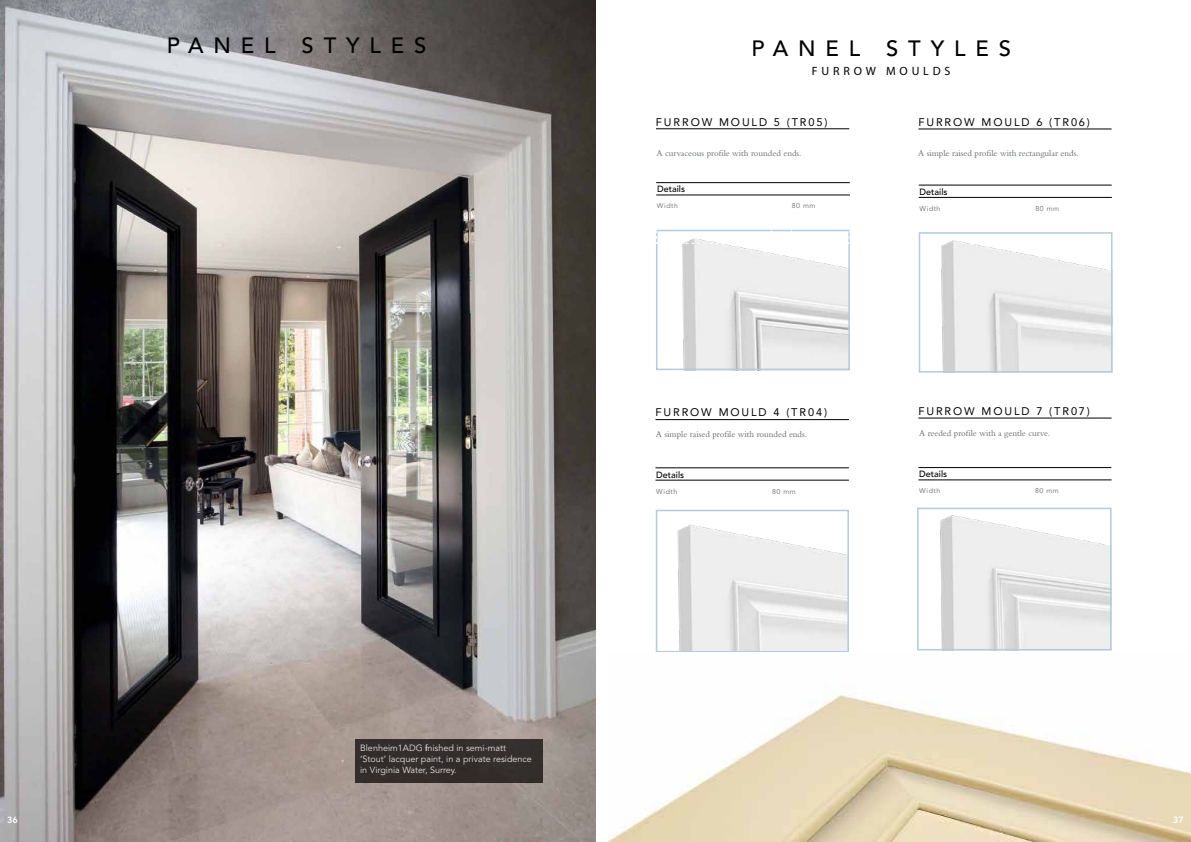
<style>
.page{position:relative;width:1191px;height:842px;background:#fff}
.page>*{position:absolute;margin:0;border:0;box-sizing:border-box;transform-origin:0 0}
.t1{font:500 22px "Avenir LT Std";letter-spacing:.45em;color:#000101}
.t2{font:12px "Myriad Pro";letter-spacing:.32em;color:#000101}
.t3{font:11px "Avenir LT Std";letter-spacing:.17em;color:#000}
.t4{font:800 11px "Avenir LT Std";color:#fff}
.t5{font:9px "Bembo Std";color:#656669}
.t6{font:9px/10.8px "Avenir LT Std";color:#fff}
.t7{font:500 9px "Avenir LT Std";color:#000}
.t8{font:800 9px "Avenir LT Std";color:#fff}
.t9{font:7px "Avenir LT Std";letter-spacing:.075em;color:#656669}
</style>
<div class="page">
<img style="left:0;top:0;width:595px;height:842px">
<div style="left:355px;top:739px;width:187px;height:44px;background:#322e2c"></div>
<img style="left:682px;top:244px;width:165px;height:123px">
<div style="left:656px;top:230px;width:194px;height:140px;border:2px solid #b2cbe0"></div>
<svg style="left:656px;top:229px;width:116px;height:15px"></svg>
<svg style="left:790px;top:229px;width:60px;height:15px"></svg>
<hr style="left:656px;top:182px;width:193px;height:1px;background:#000">
<hr style="left:656px;top:194px;width:194px;height:1px;background:#000">
<hr style="left:656px;top:128px;width:193px;height:1px;background:#000">
<hr style="left:918px;top:128px;width:193px;height:1px;background:#000">
<hr style="left:918px;top:185px;width:193px;height:1px;background:#000">
<hr style="left:918px;top:197px;width:193px;height:1px;background:#000">
<img style="left:941px;top:240px;width:168px;height:130px">
<div style="left:918px;top:232px;width:194px;height:141px;border:2px solid #b2cbe0"></div>
<svg style="left:655px;top:509px;width:100px;height:20px"></svg>
<svg style="left:771px;top:509px;width:51px;height:1px"></svg>
<hr style="left:655px;top:467px;width:194px;height:1px;background:#000">
<hr style="left:655px;top:480px;width:194px;height:1px;background:#000">
<hr style="left:655px;top:419px;width:194px;height:1px;background:#000">
<img style="left:659px;top:513px;width:187px;height:136px">
<div style="left:656px;top:510px;width:193px;height:142px;border:2px solid #b2cbe0"></div>
<svg style="left:918px;top:507px;width:100px;height:1px"></svg>
<svg style="left:1034px;top:507px;width:51px;height:1px"></svg>
<hr style="left:918px;top:467px;width:193px;height:1px;background:#000">
<hr style="left:918px;top:479px;width:193px;height:1px;background:#000">
<hr style="left:918px;top:418px;width:193px;height:1px;background:#000">
<img style="left:940px;top:515px;width:168px;height:132px">
<div style="left:917px;top:508px;width:194px;height:142px;border:2px solid #b2cbe0"></div>
<img style="left:608px;top:694px;width:583px;height:148px">
<h1 class="t1" style="left:167px;top:32px;width:261px">PANEL STYLES</h1>
<p class="t6" style="left:360px;top:743px;width:173px">Blenheim1ADG finished in semi-matt ‘Stout’ lacquer paint, in a private residence in Virginia Water, Surrey.</p>
<h1 class="t1" style="left:751px;top:35px;width:261px">PANEL STYLES</h1>
<h2 class="t2" style="left:812px;top:63px;width:140px">FURROW MOULDS</h2>
<p class="t3" style="left:656px;top:116px;width:173px">FURROW MOULD 5 (TR05)</p>
<p class="t3" style="left:918px;top:116px;width:173px">FURROW MOULD 6 (TR06)</p>
<p class="t5" style="left:656px;top:148px;width:147px">A curvaceous profile with rounded ends.</p>
<p class="t5" style="left:918px;top:148px;width:162px">A simple raised profile with rectangular ends.</p>
<p class="t7" style="left:657px;top:184px;width:29px">Details</p>
<p class="t7" style="left:919px;top:186px;width:29px">Details</p>
<p class="t9" style="left:657px;top:202px;width:23px">Width</p>
<p class="t9" style="left:791px;top:202px;width:25px">80 mm</p>
<p class="t9" style="left:919px;top:204px;width:23px">Width</p>
<p class="t9" style="left:1035px;top:204px;width:25px">80 mm</p>
<p class="t3" style="left:655px;top:406px;width:173px">FURROW MOULD 4 (TR04)</p>
<p class="t5" style="left:656px;top:429px;width:153px">A simple raised profile with rounded ends.</p>
<p class="t3" style="left:918px;top:405px;width:173px">FURROW MOULD 7 (TR07)</p>
<p class="t5" style="left:919px;top:427px;width:132px">A reeded profile with a gentle curve.</p>
<p class="t7" style="left:656px;top:469px;width:29px">Details</p>
<p class="t7" style="left:919px;top:469px;width:29px">Details</p>
<p class="t9" style="left:656px;top:487px;width:23px">Width</p>
<p class="t9" style="left:772px;top:487px;width:25px">80 mm</p>
<p class="t9" style="left:919px;top:487px;width:23px">Width</p>
<p class="t9" style="left:1035px;top:487px;width:25px">80 mm</p>
<p class="t8" style="left:7px;top:814px;width:12px">36</p>
<p class="t8" style="left:1173px;top:814px;width:12px">37</p>
<p class="t4" style="left:7px;top:814px;width:14px">36</p>
</div>
